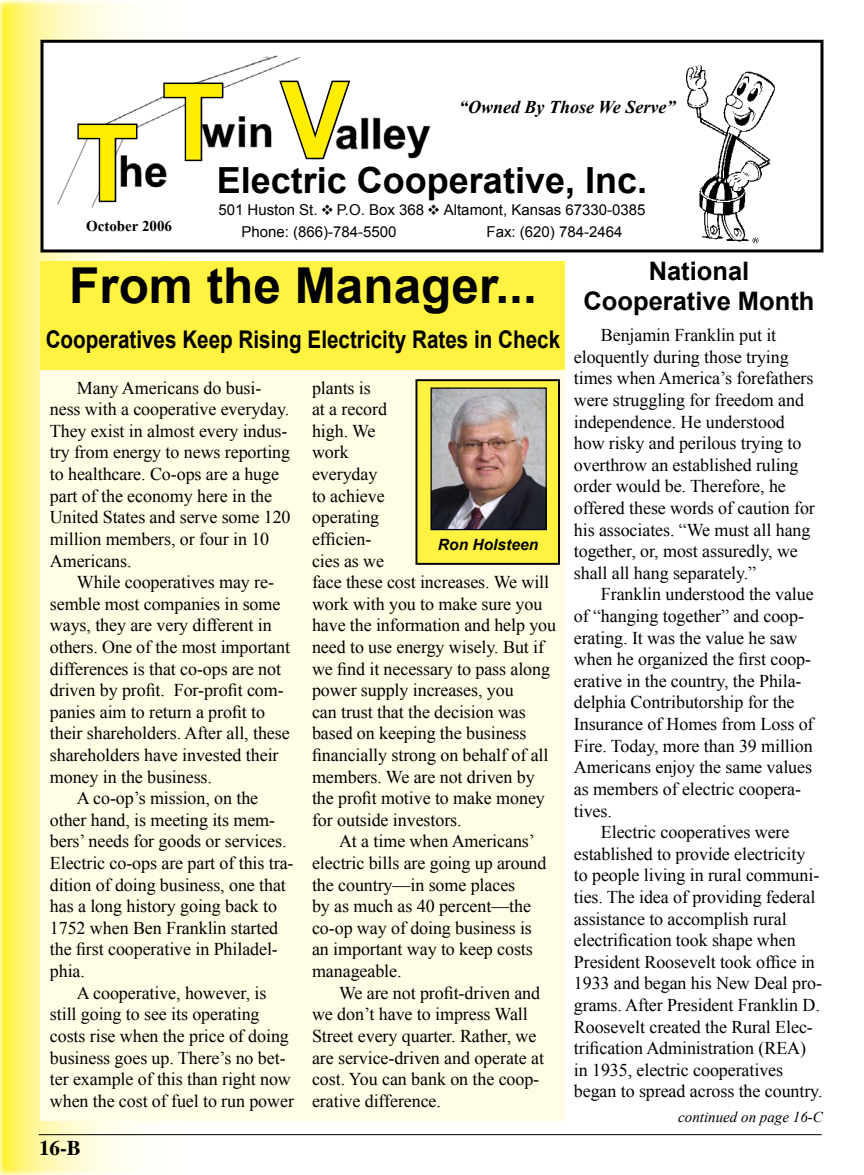
<style>
.page{position:relative;width:864px;height:1175px;background:#fff}
.page>*{position:absolute;margin:0;border:0;box-sizing:border-box;transform-origin:0 0}
.t1{font:700 105.45px "Arial";color:#fe0;scale:.95 1}
.t2{font:700 49.5px "Arial";color:#000}
.t3{font:700 36px "Arial";color:#000}
.t4{font:700 25.5px/30.6px "Arial";color:#000;text-align:center}
.t5{font:700 24.3px "Arial";color:#000;scale:.85 1}
.t6{font:700 21px "Times";color:#000}
.t7{font:18px/21.6px "Times New Roman";letter-spacing:-.005em;color:#000}
.t8{font:italic 700 18px "Times New Roman";color:#000}
.t9{font:italic 700 15.6px "Arial";color:#000}
.t10{font:15px/22.4px "Arial";color:#000}
.t11{font:italic 15px "Times New Roman";color:#000}
.t12{font:700 15px "Times New Roman";color:#000}
.s1{font-family:"Monotype Sorts"}
</style>
<div class="page">
<svg style="left:0;top:0;width:290px;height:1174px"></svg>
<hr style="left:39px;top:1134px;width:783px;height:1px;background:#000">
<div style="left:40px;top:261px;width:526px;height:859px;background:#fffde6"></div>
<div style="left:40px;top:261px;width:526px;height:108px;background:#fff240"></div>
<div style="left:42px;top:41px;width:780px;height:210px;background:#fff"></div>
<div style="left:40px;top:40px;width:784px;height:212px;border:3px solid #000"></div>
<img style="left:646px;top:66px;width:129px;height:187px">
<img style="left:57px;top:55px;width:374px;height:153px">
<svg style="left:76px;top:122px;width:63px;height:82px"></svg>
<svg style="left:162px;top:81px;width:63px;height:82px"></svg>
<svg style="left:277px;top:79px;width:75px;height:82px"></svg>
<div style="left:416px;top:380px;width:143px;height:184px;background:#fff240"></div>
<div style="left:416px;top:379px;width:144px;height:186px;border:2px solid #000"></div>
<img style="left:432px;top:389px;width:113px;height:139px">
<div style="left:430px;top:387px;width:117px;height:143px;border:1px solid #000"></div>
<h1 class="t1" style="left:163px;top:52px;width:197px">T V</h1>
<p class="t8" style="left:459px;top:94px;width:218px">“Owned By Those We Serve”</p>
<h1 class="t1" style="left:77px;top:94px;width:66px">T</h1>
<p class="t12" style="left:86px;top:216px;width:87px">October 2006</p>
<h3 class="t3" style="left:217px;top:156px;width:432px">Electric Cooperative, Inc.</h3>
<p class="t10" style="left:241px;top:199px;width:406px;text-indent:-23px">501 Huston St. <span class="s1">v</span> P.O. Box 368 <span class="s1">v</span> Altamont, Kansas 67330-0385<br>Phone: (866)-784-5500</p>
<p class="t10" style="left:487px;top:221px;width:137px">Fax: (620) 784-2464</p>
<h2 class="t2" style="left:69px;top:253px;width:469px">From the Manager...</h2>
<h3 class="t5" style="left:46px;top:323px;width:607px">Cooperatives Keep Rising Electricity Rates in Check</h3>
<p class="t7" style="left:50px;top:376px;width:242px;text-indent:27px">Many Americans do busi&shy;ness with a cooperative everyday.<br>They exist in almost every indus&shy;try from energy to news reporting to healthcare. Co-ops are a huge part of the economy here in the<br>United States and serve some 120 million members, or four in 10<br>Americans.</p>
<p class="t7" style="left:77px;top:571px;width:199px">While cooperatives may re-</p>
<p class="t7" style="left:50px;top:592px;width:232px">semble most companies in some</p>
<p class="t7" style="left:50px;top:614px;width:223px">ways, they are very different in</p>
<p class="t7" style="left:50px;top:636px;width:242px">others. One of the most important</p>
<p class="t7" style="left:50px;top:657px;width:233px">differences is that co-ops are not</p>
<p class="t7" style="left:50px;top:679px;width:235px">driven by profit. For-profit com-</p>
<p class="t7" style="left:50px;top:700px;width:217px">panies aim to return a profit to</p>
<p class="t7" style="left:50px;top:722px;width:241px">their shareholders. After all, these</p>
<p class="t7" style="left:50px;top:744px;width:230px">shareholders have invested their</p>
<p class="t7" style="left:50px;top:765px;width:164px">money in the business.</p>
<p class="t7" style="left:77px;top:787px;width:183px">A co-op’s mission, on the</p>
<p class="t7" style="left:50px;top:808px;width:227px">other hand, is meeting its mem-</p>
<p class="t7" style="left:50px;top:830px;width:238px">bers’ needs for goods or services.</p>
<p class="t7" style="left:50px;top:852px;width:245px">Electric co-ops are part of this tra-</p>
<p class="t7" style="left:50px;top:873px;width:238px">dition of doing business, one that</p>
<p class="t7" style="left:50px;top:895px;width:229px">has a long history going back to</p>
<p class="t7" style="left:50px;top:916px;width:230px">1752 when Ben Franklin started</p>
<p class="t7" style="left:50px;top:938px;width:230px">the first cooperative in Philadel-</p>
<p class="t7" style="left:50px;top:960px;width:37px">phia.</p>
<p class="t7" style="left:77px;top:981px;width:191px">A cooperative, however, is</p>
<p class="t7" style="left:50px;top:1003px;width:211px">still going to see its operating</p>
<p class="t7" style="left:50px;top:1024px;width:240px">costs rise when the price of doing</p>
<p class="t7" style="left:50px;top:1046px;width:237px">business goes up. There’s no bet-</p>
<p class="t7" style="left:50px;top:1068px;width:243px">ter example of this than right now</p>
<p class="t7" style="left:50px;top:1089px;width:246px">when the cost of fuel to run power</p>
<p class="t6" style="left:39px;top:1135px;width:43px">16-B</p>
<p class="t7" style="left:312px;top:376px;width:246px">plants is<br>at a record<br>high. We<br>work<br>everyday<br>to achieve<br>operating<br>efficien-<br>cies as we<br>face these cost increases. We will work with you to make sure you have the information and help you need to use energy wisely. But if we find it necessary to pass along power supply increases, you<br>can trust that the decision was based on keeping the business financially strong on behalf of all members. We are not driven by the profit motive to make money for outside investors.</p>
<p class="t7" style="left:312px;top:830px;width:236px;text-indent:27px">At a time when Americans’ electric bills are going up around the country—in some places<br>by as much as 40 percent—the co-op way of doing business is an important way to keep costs manageable.</p>
<p class="t7" style="left:312px;top:981px;width:234px;text-indent:27px">We are not profit-driven and we don’t have to impress Wall<br>Street every quarter. Rather, we are service-driven and operate at cost. You can bank on the coop&shy;erative difference.</p>
<p class="t9" style="left:438px;top:534px;width:102px">Ron Holsteen</p>
<h3 class="t4" style="left:584px;top:256px;width:232px">National<br>Cooperative Month</h3>
<p class="t7" style="left:574px;top:324px;width:243px;text-indent:27px">Benjamin Franklin put it eloquently during those trying times when America’s forefathers were struggling for freedom and independence. He understood how risky and perilous trying to overthrow an established ruling order would be. Therefore, he offered these words of caution for his associates. “We must all hang together, or, most assuredly, we shall all hang separately.”</p>
<p class="t7" style="left:574px;top:583px;width:241px;text-indent:27px">Franklin understood the value of “hanging together” and coop&shy;erating. It was the value he saw when he organized the first coop&shy;erative in the country, the Phila&shy;delphia Contributorship for the<br>Insurance of Homes from Loss of<br>Fire. Today, more than 39 million<br>Americans enjoy the same values as members of electric coopera&shy;tives.</p>
<p class="t7" style="left:574px;top:821px;width:250px;text-indent:27px">Electric cooperatives were established to provide electricity to people living in rural communi&shy;ties. The idea of providing federal assistance to accomplish rural electrification took shape when President Roosevelt took office in 1933 and began his New Deal pro&shy;grams. After President Franklin D.<br>Roosevelt created the Rural Elec&shy;trification Administration (REA) in 1935, electric cooperatives began to spread across the country.</p>
<p class="t11" style="left:678px;top:1107px;width:146px">continued on page 16-C</p>
</div>
